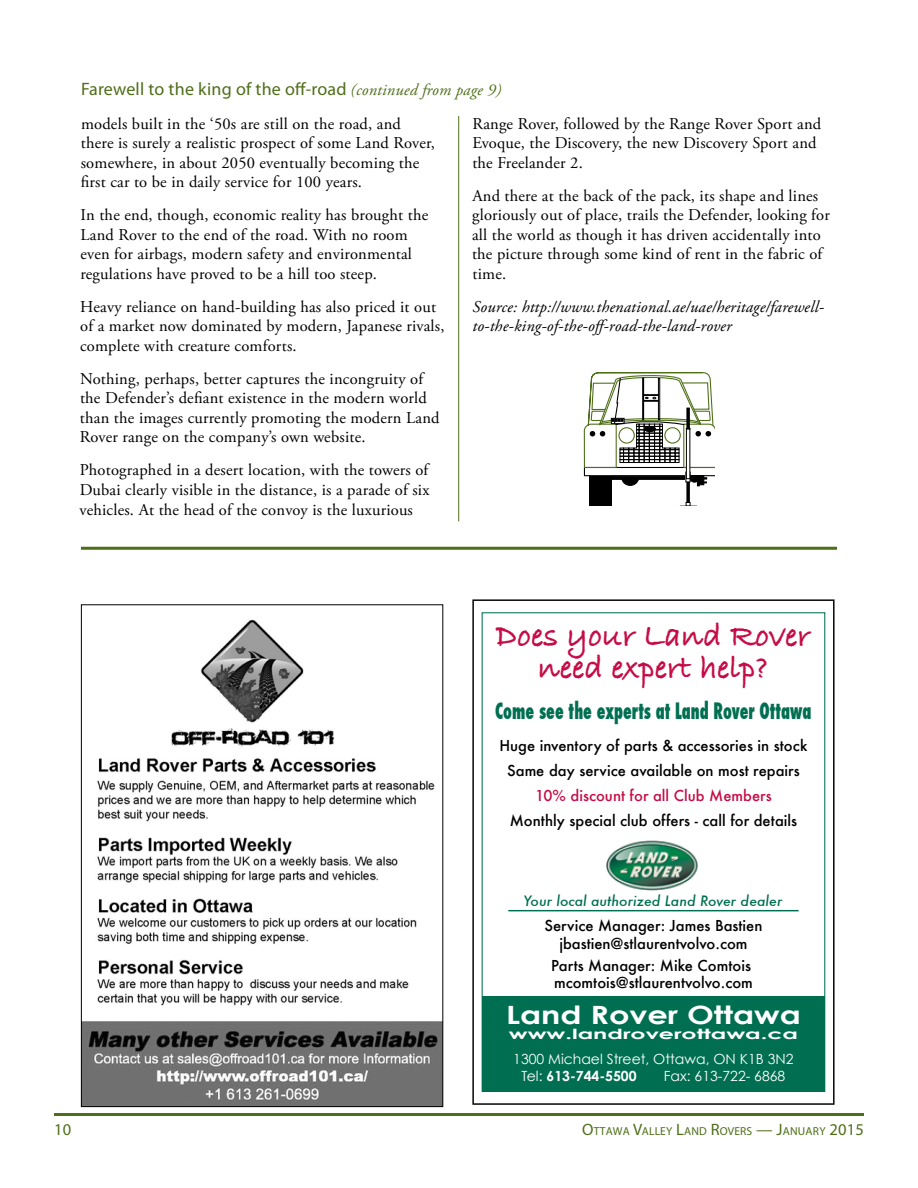
<style>
.page{position:relative;width:918px;height:1188px;background:#fff}
.page>*{position:absolute;margin:0;border:0;box-sizing:border-box;transform-origin:0 0}
.t1{font:34.2px/32.2px "Bradley Hand ITCTT Bold";color:#c60c46;text-align:center;scale:.96 1}
.t2{font:700 25.2px "Century Gothic";color:#fff;scale:1.27 1}
.t3{font:800 condensed 22.05px "Futura";color:#006f51;scale:.73 1}
.t4{font:18px "Myriad Pro";letter-spacing:.01em;color:#4f6e18}
.t5{font:16.5px/19.5px "Adobe Garamond Pro";letter-spacing:.01em;color:#000}
.t6{font:italic 16.5px/19.5px "Adobe Garamond Pro";letter-spacing:.01em;color:#000}
.t7{font:16.5px "Myriad Pro";color:#4f6e18}
.t8{font:500 14.7px/17.7px "Futura";color:#000;text-align:center}
.t9{font:500 14.7px "Futura";color:#c60c46}
.t10{font:13.95px/16.8px "Century Gothic";color:#fff}
.t11{font:italic 500 13.95px "Futura";color:#006f51}
.t12{font:700 13.95px "Century Gothic";color:#fff;scale:1.69 1}
.t13{font:11.55px "Myriad Pro";letter-spacing:.015em;color:#4f6e18}
.s1{font-family:"Adobe Garamond Pro";font-style:italic;font-size:16.5px}
.s2{font-weight:700}
.s3{font-size:16.5px}
</style>
<div class="page">
<hr style="left:54px;top:1113px;width:810px;height:3px;background:#4f6e18">
<hr style="left:81px;top:547px;width:756px;height:3px;background:#4f6e18">
<hr style="left:458px;top:116px;width:1px;height:405px;background:#4f6e18">
<img style="left:606px;top:840px;width:92px;height:51px">
<div style="left:482px;top:996px;width:343px;height:95px;background:#006f51"></div>
<hr style="left:508px;top:910px;width:291px;height:1px;background:#006f51">
<img style="left:83px;top:619px;width:358px;height:486px">
<div style="left:590px;top:476px;width:22px;height:30px;background:#000"></div>
<div style="left:687px;top:408px;width:2px;height:95px;border:1px solid #000"></div>
<svg style="left:686px;top:502px;width:4px;height:4px"></svg>
<svg style="left:583px;top:372px;width:131px;height:114px"></svg>
<p class="t4" style="left:81px;top:77px;width:422px">FAREWELL TO THE KING OF THE OFF-ROAD <span class="s1">(continued from page 9)</span></p>
<p class="t5" style="left:472px;top:115px;width:350px">Range Rover, followed by the Range Rover Sport and<br>Evoque, the Discovery, the new Discovery Sport and the Freelander 2.</p>
<p class="t5" style="left:472px;top:187px;width:360px">And there at the back of the pack, its shape and lines gloriously out of place, trails the Defender, looking for all the world as though it has driven accidentally into the picture through some kind of rent in the fabric of time.</p>
<p class="t6" style="left:472px;top:297px;width:353px">Source: http://www.thenational.ae/uae/heritage/farewell&shy;to-the-king-of-the-off-road-the-land-rover</p>
<p class="t5" style="left:81px;top:115px;width:356px">models built in the ‘50s are still on the road, and there is surely a realistic prospect of some Land Rover, somewhere, in about 2050 eventually becoming the first car to be in daily service for 100 years.</p>
<p class="t5" style="left:80px;top:206px;width:349px">In the end, though, economic reality has brought the Land Rover to the end of the road. With no room even for airbags, modern safety and environmental regulations have proved to be a hill too steep.</p>
<p class="t5" style="left:80px;top:298px;width:366px">Heavy reliance on hand-building has also priced it out of a market now dominated by modern, Japanese rivals, complete with creature comforts.</p>
<p class="t5" style="left:80px;top:370px;width:361px">Nothing, perhaps, better captures the incongruity of the Defender’s defiant existence in the modern world than the images currently promoting the modern Land Rover range on the company’s own website.</p>
<p class="t5" style="left:80px;top:461px;width:351px;text-align:justify">Photographed in a desert location, with the towers of Dubai clearly visible in the distance, is a parade of six vehicles. At the head of the convoy is the luxurious</p>
<h1 class="t1" style="left:496px;top:621px;width:329px">Does your Land Rover need expert help?</h1>
<h3 class="t3" style="left:495px;top:696px;width:435px">Come see the experts at Land Rover Ottawa</h3>
<p class="t8" style="left:499px;top:732px;width:310px;line-height:25px">Huge inventory of parts &amp; accessories in stock<br>Same day service available on most repairs</p>
<p class="t9" style="left:535px;top:785px;width:238px">10% discount for all Club Members</p>
<p class="t8" style="left:510px;top:811px;width:289px">Monthly special club offers - call for details</p>
<p class="t11" style="left:523px;top:891px;width:260px">Your local authorized Land Rover dealer</p>
<p class="t8" style="left:544px;top:916px;width:220px">Service Manager: James Bastien jbastien@stlaurentvolvo.com</p>
<p class="t8" style="left:551px;top:956px;width:203px;text-align:left">Parts Manager: Mike Comtois mcomtois@stlaurentvolvo.com</p>
<h2 class="t2" style="left:506px;top:999px;width:234px">Land Rover Ottawa</h2>
<p class="t10" style="left:522px;top:1051px;width:274px;text-indent:-8px">1300 Michael Street, Ottawa, ON K1B 3N2<br>Tel: <span class="s2">613-744-5500</span></p>
<p class="t12" style="left:509px;top:1025px;width:173px">www.landroverottawa.ca</p>
<p class="t10" style="left:664px;top:1067px;width:123px">Fax: 613-722- 6868</p>
<p class="t7" style="left:54px;top:1120px;width:19px">10</p>
<p class="t13" style="left:582px;top:1124px;width:283px"><span class="s3">O</span>TTAWA <span class="s3">V</span>ALLEY <span class="s3">L</span>AND <span class="s3">R</span>OVERS <span class="s3">— J</span>ANUARY <span class="s3">2015</span></p>
</div>
